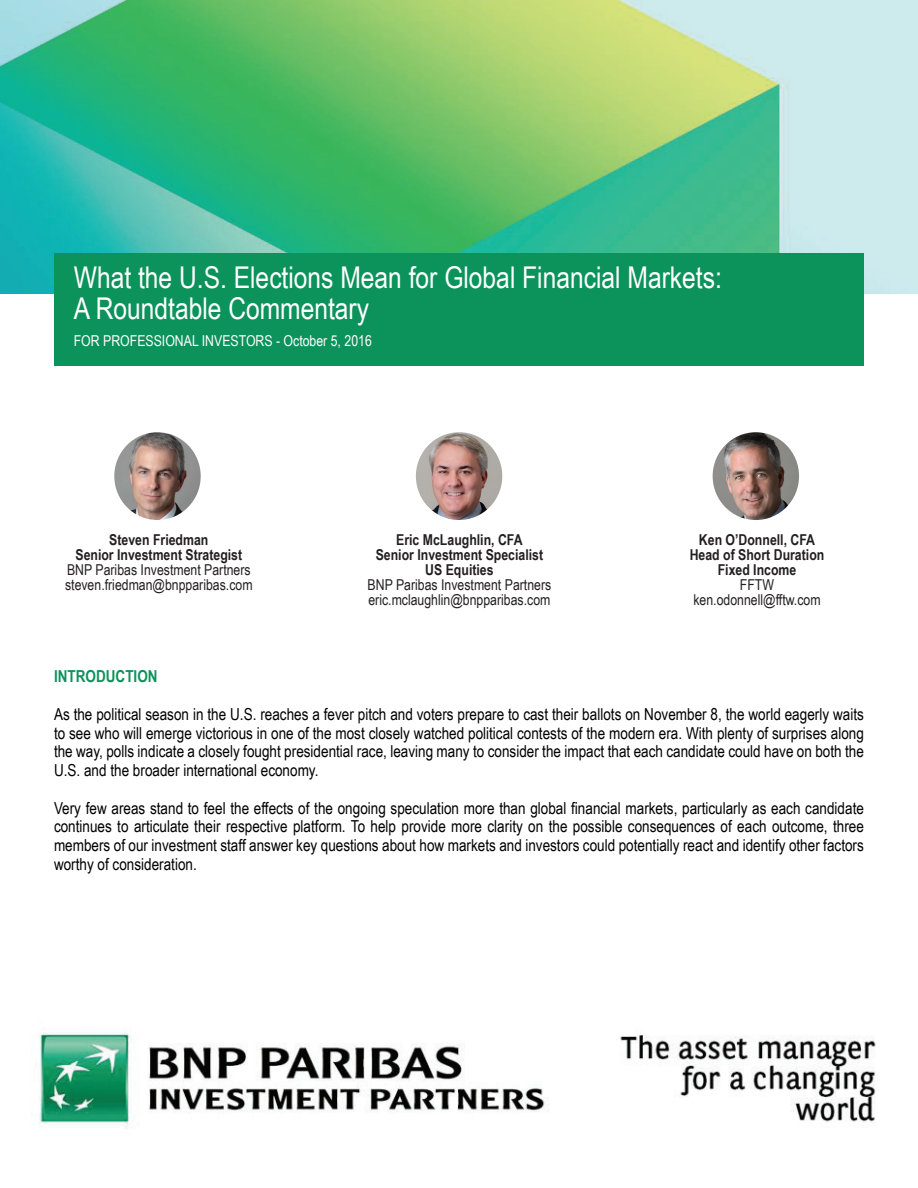
<style>
.page{position:relative;width:918px;height:1188px;background:#fff}
.page>*{position:absolute;margin:0;border:0;box-sizing:border-box;transform-origin:0 0}
.t1{font:30px/31.5px "Arial Narrow";color:#fff}
.t2{font:16.5px/18.8px "Arial Narrow";color:#000;text-align:justify}
.t3{font:700 16.5px "Arial Narrow";color:#0c925b}
.t4{font:15px/15px "Arial Narrow";color:#231f20}
.t5{font:700 15px/15px "Arial Narrow";color:#231f20;text-align:center}
.t6{font:15px "Arial Narrow";color:#fff}
</style>
<div class="page">
<img style="left:0;top:0;width:918px;height:293px">
<div style="left:54px;top:254px;width:810px;height:112px;background:#0c925b"></div>
<img style="left:31px;top:1032px;width:845px;height:97px">
<img style="left:114px;top:432px;width:87px;height:88px">
<img style="left:416px;top:432px;width:86px;height:88px">
<img style="left:713px;top:432px;width:86px;height:88px">
<h1 class="t1" style="left:74px;top:260px;width:650px">What the U.S. Elections Mean for Global Financial Markets:<br>A Roundtable Commentary</h1>
<p class="t6" style="left:74px;top:330px;width:300px">FOR PROFESSIONAL INVESTORS - October 5, 2016</p>
<p class="t5" style="left:75px;top:531px;width:168px">Steven Friedman<br>Senior Investment Strategist</p>
<p class="t4" style="left:65px;top:561px;width:189px">BNP Paribas Investment Partners steven.friedman@bnpparibas.com</p>
<p class="t5" style="left:376px;top:531px;width:169px">Eric McLaughlin, CFA<br>Senior Investment Specialist<br>US Equities</p>
<p class="t4" style="left:368px;top:576px;width:185px">BNP Paribas Investment Partners eric.mclaughlin@bnpparibas.com</p>
<p class="t5" style="left:690px;top:531px;width:136px">Ken O’Donnell, CFA<br>Head of Short Duration<br>Fixed Income</p>
<p class="t4" style="left:693px;top:576px;width:129px;text-align:center">FFTW ken.odonnell@fftw.com</p>
<p class="t3" style="left:54px;top:664px;width:105px">INTRODUCTION</p>
<p class="t2" style="left:54px;top:704px;width:812px">As the political season in the U.S. reaches a fever pitch and voters prepare to cast their ballots on November 8, the world eagerly waits to see who will emerge victorious in one of the most closely watched political contests of the modern era. With plenty of surprises along the way, polls indicate a closely fought presidential race, leaving many to consider the impact that each candidate could have on both the U.S. and the broader international economy.</p>
<p class="t2" style="left:54px;top:798px;width:811px">Very few areas stand to feel the effects of the ongoing speculation more than global financial markets, particularly as each candidate continues to articulate their respective platform. To help provide more clarity on the possible consequences of each outcome, three members of our investment staff answer key questions about how markets and investors could potentially react and identify other factors worthy of consideration.</p>
</div>
